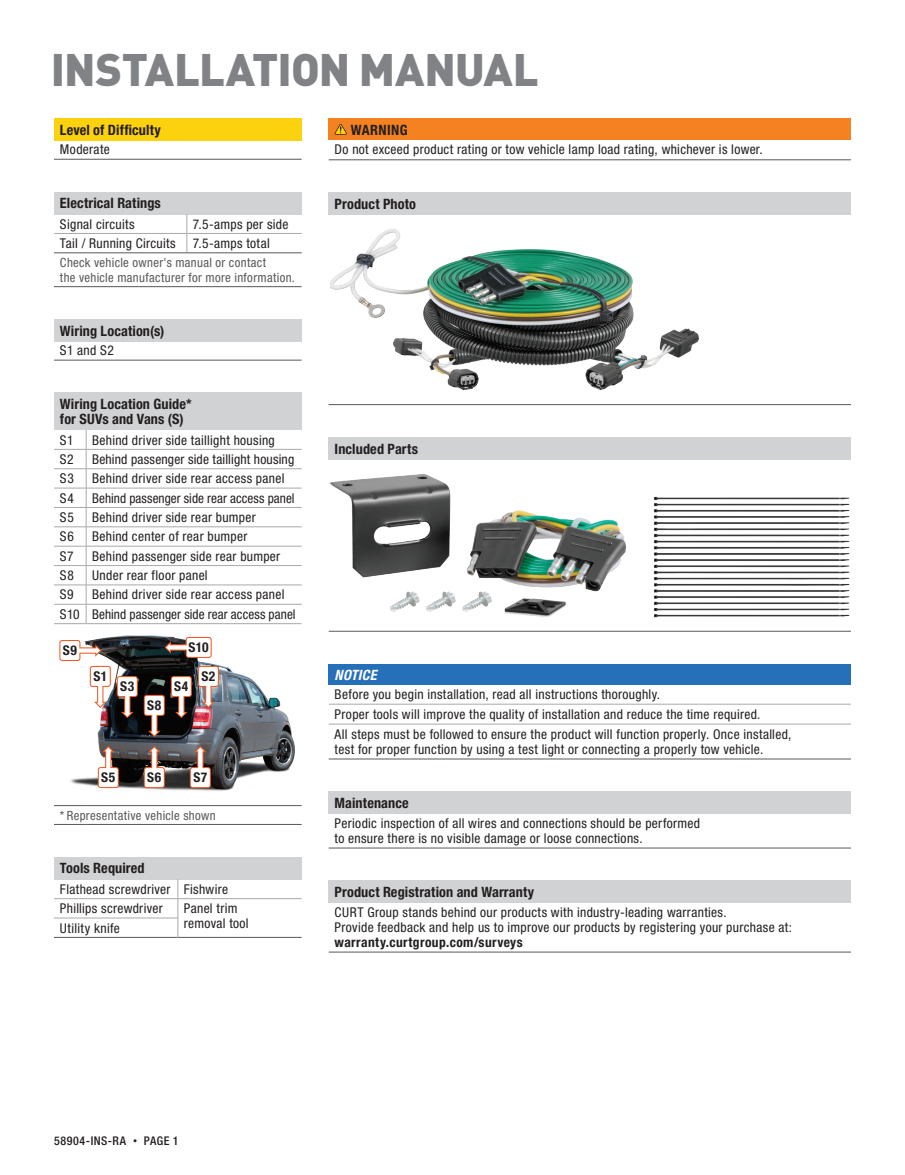
<style>
.page{position:relative;width:905px;height:1175px;background:#fff}
.page>*{position:absolute;margin:0;border:0;box-sizing:border-box;transform-origin:0 0}
.t1{font:900 45px "DINOT";letter-spacing:-.02em;color:#808285}
.t2{font:700 condensed 14.25px/15px "Helvetica Neue LT Std";letter-spacing:.01em;color:#231f20}
.t3{font:italic 700 condensed 14.25px "Helvetica Neue LT Std";letter-spacing:.025em;color:#fff}
.t4{font:condensed 13.5px/15px "Helvetica Neue LT Std";letter-spacing:.025em;color:#231f20}
.t5{font:700 condensed 13.5px "Helvetica Neue LT Std";letter-spacing:.03em;color:#231f20}
.t6{font:condensed 13.5px "Helvetica Neue LT Std";letter-spacing:.005em;color:#231f20}
.t7{font:condensed 12.75px/15px "Helvetica Neue LT Std";letter-spacing:.025em;color:#57585a}
.t8{font:500 condensed 12px "Helvetica Neue LT Std";letter-spacing:.045em;color:#231f20}
.s1{font-family:"DINOT";font-weight:400;font-stretch:normal;font-size:9px}
</style>
<div class="page">
<div style="left:54px;top:119px;width:248px;height:22px;background:#fcd10d"></div>
<hr style="left:54px;top:159px;width:248px;height:1px;background:#57585a">
<div style="left:328px;top:193px;width:522px;height:22px;background:#d1d2d4"></div>
<hr style="left:328px;top:404px;width:522px;height:1px;background:#57585a">
<img style="left:330px;top:229px;width:369px;height:162px">
<div style="left:328px;top:437px;width:522px;height:22px;background:#d1d2d4"></div>
<hr style="left:328px;top:631px;width:522px;height:1px;background:#57585a">
<img style="left:653px;top:496px;width:197px;height:121px">
<img style="left:330px;top:474px;width:296px;height:143px">
<div style="left:328px;top:880px;width:522px;height:23px;background:#d1d2d4"></div>
<hr style="left:328px;top:951px;width:522px;height:1px;background:#57585a">
<div style="left:328px;top:791px;width:522px;height:23px;background:#d1d2d4"></div>
<hr style="left:328px;top:847px;width:522px;height:1px;background:#57585a">
<div style="left:54px;top:192px;width:248px;height:22px;background:#d1d2d4"></div>
<hr style="left:54px;top:233px;width:133px;height:1px;background:#a8a9ad">
<hr style="left:187px;top:233px;width:115px;height:1px;background:#a8a9ad">
<svg style="left:186px;top:214px;width:1px;height:38px"></svg>
<hr style="left:54px;top:286px;width:133px;height:1px;background:#57585a">
<hr style="left:187px;top:286px;width:115px;height:1px;background:#57585a">
<hr style="left:54px;top:252px;width:133px;height:1px;background:#57585a">
<hr style="left:187px;top:252px;width:115px;height:1px;background:#57585a">
<div style="left:328px;top:664px;width:522px;height:21px;background:#2570b8"></div>
<hr style="left:328px;top:758px;width:522px;height:1px;background:#57585a">
<hr style="left:328px;top:704px;width:522px;height:1px;background:#a8a9ad">
<hr style="left:328px;top:724px;width:522px;height:1px;background:#a8a9ad">
<div style="left:328px;top:119px;width:522px;height:21px;background:#f58220"></div>
<hr style="left:328px;top:159px;width:522px;height:1px;background:#57585a">
<svg style="left:334px;top:124px;width:13px;height:11px"></svg>
<div style="left:54px;top:393px;width:248px;height:37px;background:#d1d2d4"></div>
<hr style="left:54px;top:449px;width:32px;height:1px;background:#a8a9ad">
<hr style="left:86px;top:449px;width:216px;height:1px;background:#a8a9ad">
<hr style="left:54px;top:468px;width:32px;height:1px;background:#a8a9ad">
<hr style="left:86px;top:468px;width:216px;height:1px;background:#a8a9ad">
<hr style="left:54px;top:488px;width:32px;height:1px;background:#a8a9ad">
<hr style="left:86px;top:488px;width:216px;height:1px;background:#a8a9ad">
<hr style="left:54px;top:507px;width:32px;height:1px;background:#a8a9ad">
<hr style="left:86px;top:507px;width:216px;height:1px;background:#a8a9ad">
<hr style="left:54px;top:526px;width:32px;height:1px;background:#a8a9ad">
<hr style="left:86px;top:526px;width:216px;height:1px;background:#a8a9ad">
<hr style="left:54px;top:546px;width:32px;height:1px;background:#a8a9ad">
<hr style="left:86px;top:546px;width:216px;height:1px;background:#a8a9ad">
<hr style="left:54px;top:565px;width:32px;height:1px;background:#a8a9ad">
<hr style="left:86px;top:565px;width:216px;height:1px;background:#a8a9ad">
<hr style="left:54px;top:584px;width:32px;height:1px;background:#a8a9ad">
<hr style="left:86px;top:584px;width:216px;height:1px;background:#a8a9ad">
<hr style="left:54px;top:604px;width:32px;height:1px;background:#a8a9ad">
<hr style="left:86px;top:604px;width:216px;height:1px;background:#a8a9ad">
<svg style="left:86px;top:430px;width:1px;height:193px"></svg>
<hr style="left:54px;top:623px;width:32px;height:1px;background:#a8a9ad">
<hr style="left:86px;top:623px;width:216px;height:1px;background:#a8a9ad">
<hr style="left:54px;top:805px;width:32px;height:1px;background:#57585a">
<hr style="left:86px;top:805px;width:216px;height:1px;background:#57585a">
<hr style="left:54px;top:824px;width:32px;height:1px;background:#57585a">
<hr style="left:86px;top:824px;width:216px;height:1px;background:#57585a">
<img style="left:70px;top:635px;width:225px;height:156px">
<svg style="left:98px;top:746px;width:21px;height:42px"></svg>
<svg style="left:144px;top:746px;width:21px;height:42px"></svg>
<svg style="left:190px;top:746px;width:21px;height:42px"></svg>
<svg style="left:117px;top:676px;width:21px;height:42px"></svg>
<svg style="left:144px;top:695px;width:21px;height:42px"></svg>
<svg style="left:171px;top:676px;width:21px;height:42px"></svg>
<svg style="left:198px;top:666px;width:21px;height:42px"></svg>
<svg style="left:59px;top:640px;width:52px;height:68px"></svg>
<svg style="left:165px;top:637px;width:47px;height:21px"></svg>
<div style="left:54px;top:319px;width:247px;height:22px;background:#d1d2d4"></div>
<hr style="left:54px;top:360px;width:247px;height:1px;background:#57585a">
<div style="left:54px;top:857px;width:247px;height:22px;background:#d1d2d4"></div>
<hr style="left:54px;top:898px;width:124px;height:1px;background:#a8a9ad">
<hr style="left:54px;top:917px;width:124px;height:1px;background:#a8a9ad">
<hr style="left:54px;top:937px;width:124px;height:1px;background:#57585a">
<hr style="left:178px;top:898px;width:123px;height:1px;background:#a8a9ad">
<svg style="left:177px;top:879px;width:1px;height:58px"></svg>
<hr style="left:178px;top:937px;width:123px;height:1px;background:#57585a">
<h1 class="t1" style="left:51px;top:34px;width:489px">INSTALLATION MANUAL</h1>
<p class="t2" style="left:60px;top:122px;width:102px">Level of Difficulty</p>
<p class="t4" style="left:60px;top:142px;width:51px">Moderate</p>
<p class="t2" style="left:351px;top:122px;width:58px">WARNING</p>
<p class="t4" style="left:334px;top:142px;width:430px">Do not exceed product rating or tow vehicle lamp load rating, whichever is lower.</p>
<p class="t2" style="left:60px;top:195px;width:102px">Electrical Ratings</p>
<p class="t4" style="left:60px;top:216px;width:76px">Signal circuits</p>
<p class="t4" style="left:193px;top:216px;width:97px">7.5-amps per side</p>
<p class="t4" style="left:60px;top:236px;width:117px">Tail / Running Circuits</p>
<p class="t4" style="left:193px;top:236px;width:78px">7.5-amps total</p>
<p class="t7" style="left:60px;top:255px;width:236px">Check vehicle owner's manual or contact<br>the vehicle manufacturer for more information.</p>
<p class="t2" style="left:60px;top:323px;width:106px">Wiring Location(s)</p>
<p class="t4" style="left:60px;top:343px;width:55px">S1 and S2</p>
<p class="t2" style="left:60px;top:396px;width:133px">Wiring Location Guide* for SUVs and Vans (S)</p>
<p class="t4" style="left:60px;top:432px;width:15px">S1</p>
<p class="t4" style="left:92px;top:432px;width:184px">Behind driver side taillight housing</p>
<p class="t4" style="left:60px;top:451px;width:15px">S2</p>
<p class="t4" style="left:92px;top:451px;width:204px">Behind passenger side taillight housing</p>
<p class="t4" style="left:60px;top:471px;width:15px">S3</p>
<p class="t4" style="left:92px;top:471px;width:194px">Behind driver side rear access panel</p>
<p class="t4" style="left:60px;top:490px;width:15px">S4</p>
<p class="t6" style="left:92px;top:490px;width:204px">Behind passenger side rear access panel</p>
<p class="t4" style="left:60px;top:509px;width:15px">S5</p>
<p class="t4" style="left:92px;top:509px;width:165px">Behind driver side rear bumper</p>
<p class="t4" style="left:60px;top:529px;width:15px">S6</p>
<p class="t4" style="left:92px;top:529px;width:157px">Behind center of rear bumper</p>
<p class="t4" style="left:60px;top:548px;width:15px">S7</p>
<p class="t4" style="left:92px;top:548px;width:190px">Behind passenger side rear bumper</p>
<p class="t4" style="left:60px;top:567px;width:15px">S8</p>
<p class="t4" style="left:92px;top:567px;width:117px">Under rear floor panel</p>
<p class="t4" style="left:60px;top:587px;width:15px">S9</p>
<p class="t4" style="left:60px;top:585px;width:237px;line-height:19.4px;text-indent:32px">Behind driver side rear access panel<br>S10 Behind passenger side rear access panel</p>
<p class="t5" style="left:63px;top:642px;width:16px">S9</p>
<p class="t5" style="left:188px;top:639px;width:22px">S10</p>
<p class="t5" style="left:93px;top:668px;width:15px">S1</p>
<p class="t5" style="left:120px;top:678px;width:16px">S3</p>
<p class="t5" style="left:147px;top:697px;width:16px">S8</p>
<p class="t5" style="left:174px;top:678px;width:16px">S4</p>
<p class="t5" style="left:201px;top:668px;width:15px">S2</p>
<p class="t5" style="left:101px;top:769px;width:16px">S5</p>
<p class="t5" style="left:147px;top:769px;width:16px">S6</p>
<p class="t5" style="left:193px;top:769px;width:15px">S7</p>
<p class="t7" style="left:60px;top:807px;width:157px">* Representative vehicle shown</p>
<p class="t2" style="left:60px;top:860px;width:86px">Tools Required</p>
<p class="t4" style="left:60px;top:879px;width:170px;line-height:19.4px">Flathead screwdriver Fishwire<br>Phillips screwdriver</p>
<p class="t4" style="left:184px;top:900px;width:66px">Panel trim removal tool</p>
<p class="t4" style="left:60px;top:920px;width:61px">Utility knife</p>
<p class="t2" style="left:334px;top:196px;width:83px">Product Photo</p>
<p class="t2" style="left:334px;top:441px;width:85px">Included Parts</p>
<p class="t3" style="left:334px;top:666px;width:43px">NOTICE</p>
<p class="t4" style="left:334px;top:684px;width:458px;line-height:20px">Before you begin installation, read all instructions thoroughly.<br>Proper tools will improve the quality of installation and reduce the time required.<br>All steps must be followed to ensure the product will function properly. Once installed,</p>
<p class="t4" style="left:334px;top:741px;width:430px">test for proper function by using a test light or connecting a properly tow vehicle.</p>
<p class="t2" style="left:334px;top:795px;width:76px">Maintenance</p>
<p class="t4" style="left:334px;top:815px;width:367px">Periodic inspection of all wires and connections should be performed to ensure there is no visible damage or loose connections.</p>
<p class="t2" style="left:334px;top:884px;width:201px">Product Registration and Warranty</p>
<p class="t4" style="left:334px;top:904px;width:459px">CURT Group stands behind our products with industry-leading warranties.<br>Provide feedback and help us to improve our products by registering your purchase at:</p>
<p class="t5" style="left:334px;top:934px;width:189px">warranty.curtgroup.com/surveys</p>
<p class="t8" style="left:54px;top:1133px;width:126px">58904-INS-RA <span class="s1">•</span> PAGE 1</p>
</div>
